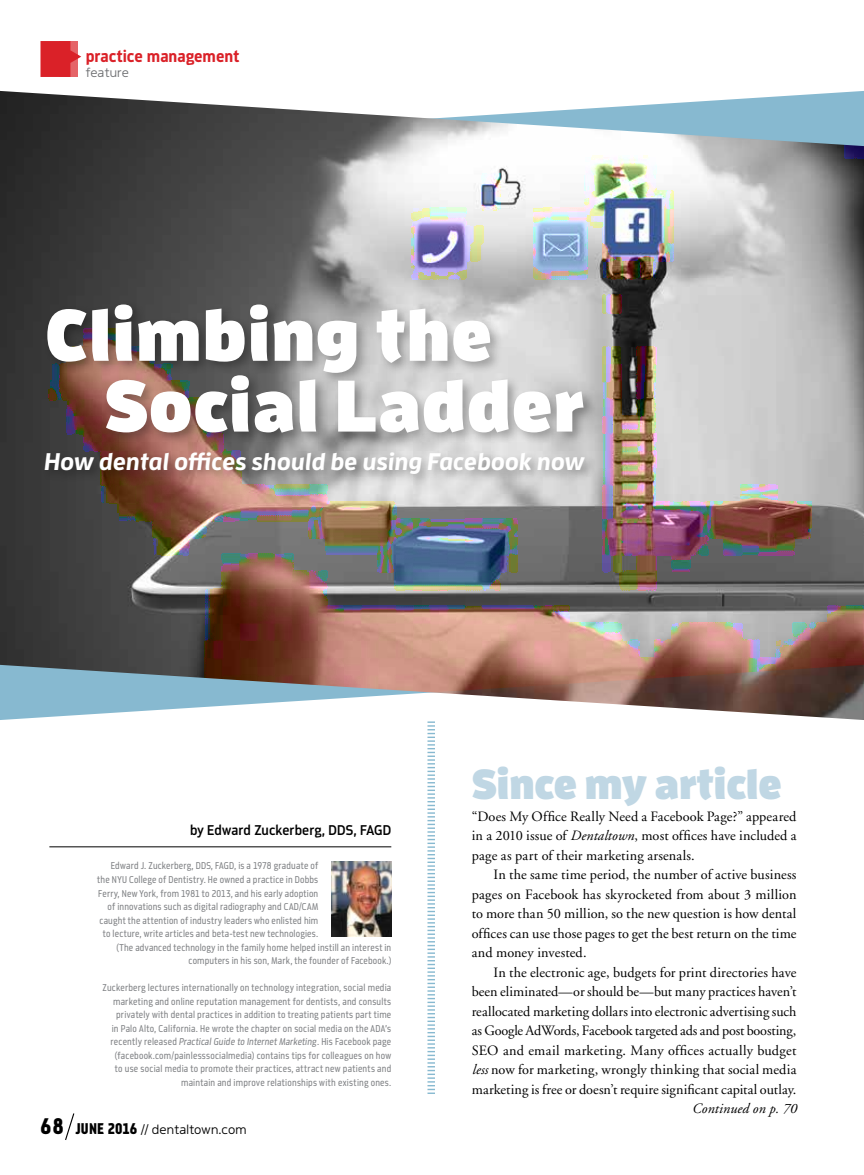
<style>
.page{position:relative;width:864px;height:1175px;background:#fff}
.page>*{position:absolute;margin:0;border:0;box-sizing:border-box;transform-origin:0 0}
.t1{font:900 72.75px/70.8px "Enzo OT";color:#fff}
.t2{font:900 42px "Enzo OT";letter-spacing:-.02em;color:#c0d7e4}
.t3{font:italic 700 24px "Enzo OT";color:#fff}
.t4{font:700 18px "Metroflex Uni";color:#da2128}
.t5{font:500 15px "Metroflex Uni";letter-spacing:.01em;color:#000}
.t6{font:14.25px/19.5px "Adobe Garamond";letter-spacing:.01em;color:#000;text-align:justify}
.t7{font:italic 14.25px "Adobe Garamond";letter-spacing:.01em;color:#000}
.t8{font:300 13.5px "Metroflex Wide";letter-spacing:.015em;color:#000}
.t9{font:300 13.5px "Metroflex Wide";letter-spacing:.015em;color:#6d6e71}
.t10{font:10.5px/13.5px "Metroflex Narrow";letter-spacing:.02em;color:#808285;text-align:right}
.s1{font-style:italic}
.s2{font-family:"Metroflex Narrow Hvy";font-weight:400;font-size:24px}
.s3{font-family:"Metroflex Narrow Hvy";font-weight:400;font-size:16.5px}
</style>
<div class="page">
<svg style="left:65px;top:1113px;width:10px;height:27px"></svg>
<img style="left:0;top:90px;width:864px;height:630px">
<img style="left:332px;top:861px;width:59px;height:75px">
<hr style="left:49px;top:846px;width:342px;height:1px;background:#000">
<div style="left:43px;top:301px;width:554px;height:145px;background:#000;opacity:.3"></div>
<div style="left:42px;top:449px;width:555px;height:37px;background:#000;opacity:.3"></div>
<svg style="left:40px;top:41px;width:41px;height:36px"></svg>
<svg style="left:59px;top:41px;width:18px;height:36px"></svg>
<svg style="left:428px;top:721px;width:7px;height:373px"></svg>
<h3 class="t4" style="left:86px;top:45px;width:155px">practice management</h3>
<p class="t9" style="left:86px;top:64px;width:45px">feature</p>
<h1 class="t1" style="left:103px;top:297px;width:482px;text-indent:-59px">Climbing the<br>Social Ladder</h1>
<h3 class="t3" style="left:45px;top:447px;width:542px">How dental offices should be using Facebook now</h3>
<h3 class="t5" style="left:190px;top:821px;width:203px">by Edward Zuckerberg, DDS, FAGD</h3>
<p class="t10" style="left:111px;top:859px;width:209px">Edward J. Zuckerberg, DDS, FAGD, is a 1978 graduate of</p>
<p class="t10" style="left:97px;top:872px;width:222px">the NYU College of Dentistry. He owned a practice in Dobbs</p>
<p class="t10" style="left:98px;top:886px;width:221px">Ferry, New York, from 1981 to 2013, and his early adoption</p>
<p class="t10" style="left:108px;top:899px;width:212px">of innovations such as digital radiography and CAD/CAM</p>
<p class="t10" style="left:100px;top:913px;width:220px">caught the attention of industry leaders who enlisted him</p>
<p class="t10" style="left:103px;top:926px;width:217px">to lecture, write articles and beta-test new technologies.</p>
<p class="t10" style="left:116px;top:940px;width:276px">(The advanced technology in the family home helped instill an interest in</p>
<p class="t10" style="left:189px;top:953px;width:204px">computers in his son, Mark, the founder of Facebook.)</p>
<p class="t10" style="left:103px;top:980px;width:290px">Zuckerberg lectures internationally on technology integration, social media marketing and online reputation management for dentists, and consults privately with dental practices in addition to treating patients part time<br>in Palo Alto, California. He wrote the chapter on social media on the ADA’s recently released <span class="s1">Practical Guide to Internet Marketing</span>. His Facebook page (facebook.com/painlesssocialmedia) contains tips for colleagues on how<br>to use social media to promote their practices, attract new patients and maintain and improve relationships with existing ones.</p>
<p class="t8" style="left:40px;top:1121px;width:208px"><span class="s2">68</span> <span class="s3">JUNE 2016</span> // dentaltown.com</p>
<h2 class="t2" style="left:471px;top:757px;width:312px">Since my article</h2>
<h3 class="t6" style="left:472px;top:807px;width:326px">“Does My Office Really Need a Facebook Page?” appeared in a 2010 issue of <span class="s1">Dentaltown</span>, most offices have included a page as part of their marketing arsenals.</h3>
<p class="t6" style="left:472px;top:865px;width:326px;text-indent:22px">In the same time period, the number of active business pages on Facebook has skyrocketed from about 3 million to more than 50 million, so the new question is how dental offices can use those pages to get the best return on the time and money invested.</p>
<p class="t6" style="left:472px;top:963px;width:326px;text-indent:22px">In the electronic age, budgets for print directories have been eliminated—or should be—but many practices haven’t reallocated marketing dollars into electronic advertising such as Google AdWords, Facebook targeted ads and post boosting, SEO and email marketing. Many offices actually budget <span class="s1">less</span> now for marketing, wrongly thinking that social media marketing is free or doesn’t require significant capital outlay.</p>
<h3 class="t7" style="left:692px;top:1101px;width:106px">Continued on p. 70</h3>
</div>
